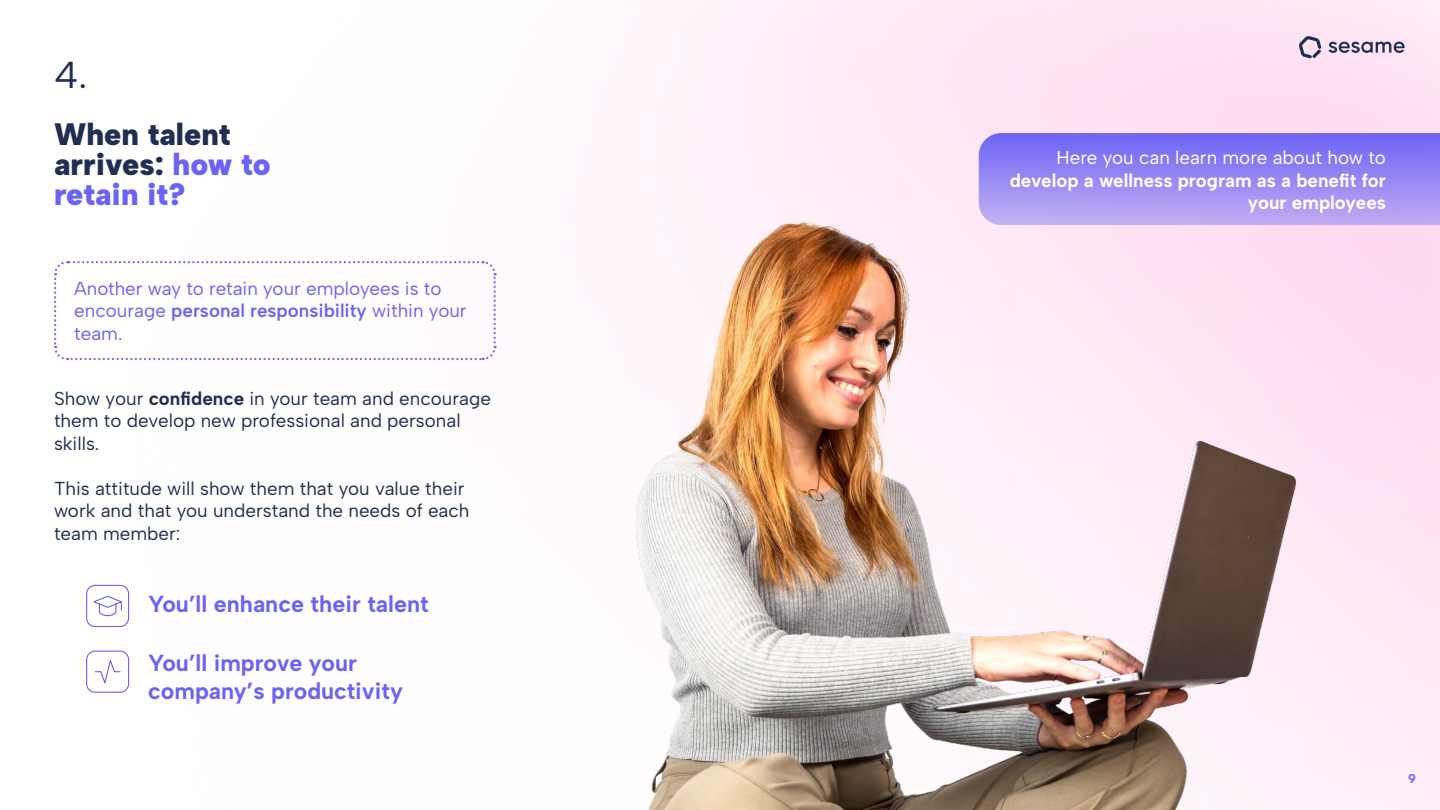
<style>
.page{position:relative;width:1440px;height:810px;background:#fff}
.page>*{position:absolute;margin:0;border:0;box-sizing:border-box;transform-origin:0 0}
.t1{font:37.5px "Albert Sans";color:#1f2e52}
.t2{font:900 30.97px/30.2px "Albert Sans";color:#1f2e52}
.t3{font:700 23.25px/27.9px "Albert Sans";color:#6b63f5}
.t4{font:18.75px/22.5px "Albert Sans";color:#1f2e52}
.t5{font:18.75px/22.5px "Albert Sans";color:#6b63f5}
.t6{font:700 18.75px/22.5px "Albert Sans";color:#fff;text-align:right}
.t7{font:18.75px "Albert Sans";color:#fff}
.t8{font:700 12.75px "Albert Sans";color:#6b63f5}
.s1{color:#6b63f5}
.s2{font-weight:600}
.s3{font-weight:700}
</style>
<div class="page">
<img style="left:86px;top:0;width:1354px;height:810px">
<svg style="left:54px;top:260px;width:443px;height:101px"></svg>
<svg style="left:978px;top:133px;width:462px;height:93px;background:#9687f3"></svg>
<div style="left:86px;top:651px;width:43px;height:42px;border:1px solid #6b63f5;border-radius:8px"></div>
<div style="left:86px;top:585px;width:43px;height:42px;border:1px solid #6b63f5;border-radius:8px"></div>
<svg style="left:94px;top:657px;width:27px;height:29px"></svg>
<svg style="left:91px;top:595px;width:32px;height:22px"></svg>
<img style="left:626px;top:218px;width:673px;height:592px">
<svg style="left:1329px;top:41px;width:76px;height:12px"></svg>
<svg style="left:1299px;top:36px;width:22px;height:22px"></svg>
<h1 class="t1" style="left:54px;top:52px;width:35px">4.</h1>
<h2 class="t2" style="left:54px;top:119px;width:218px">When talent arrives: <span class="s1">how to retain it?</span></h2>
<p class="t5" style="left:74px;top:277px;width:394px">Another way to retain your employees is to encourage <span class="s2">personal responsibility</span> within your team.</p>
<p class="t4" style="left:54px;top:387px;width:439px">Show your <span class="s3">confidence</span> in your team and encourage them to develop new professional and personal skills.</p>
<p class="t4" style="left:54px;top:477px;width:417px">This attitude will show them that you value their work and that you understand the needs of each team member:</p>
<p class="t3" style="left:148px;top:590px;width:282px">You’ll enhance their talent</p>
<p class="t3" style="left:148px;top:649px;width:256px">You’ll improve your company’s productivity</p>
<p class="t7" style="left:1057px;top:146px;width:331px">Here you can learn more about how to</p>
<p class="t6" style="left:1010px;top:169px;width:378px">develop a wellness program as a benefit for your employees</p>
<p class="t8" style="left:1408px;top:771px;width:9px">9</p>
</div>
